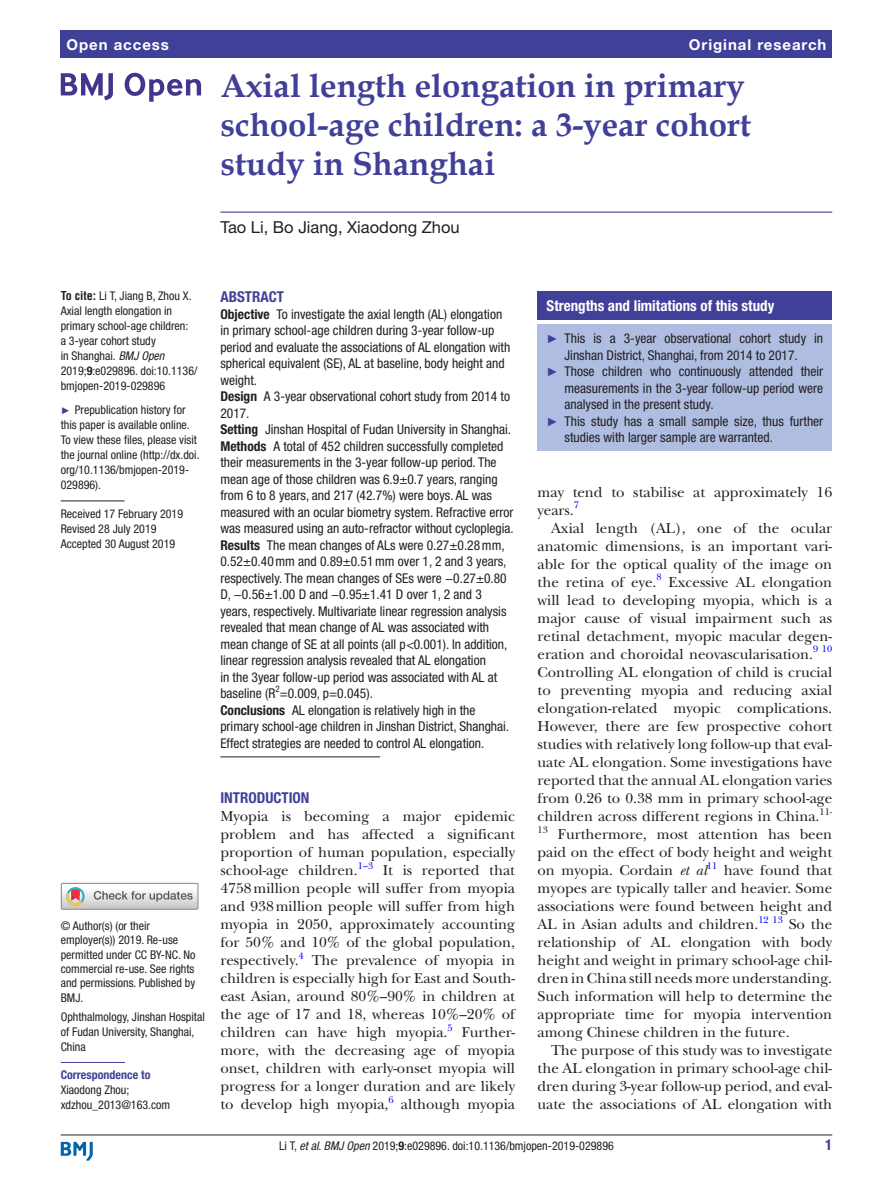
<style>
.page{position:relative;width:893px;height:1191px;background:#fff}
.page>*{position:absolute;margin:0;border:0;box-sizing:border-box;transform-origin:0 0}
.t1{font:700 33px/39px "Book Antiqua";color:#414099}
.t2{font:16.5px "Helvetica Neue LT Std";color:#231f20}
.t3{font:15px/18px "New Baskerville";color:#231f20;text-align:justify}
.t4{font:700 condensed 15px "Helvetica Neue LT Std";color:#fff}
.t5{font:700 15px "Helvetica Neue LT Std";letter-spacing:.065em;color:#fff}
.t6{font:700 condensed 15px "Helvetica Neue LT Std";color:#414099}
.t7{font:condensed 13.5px/16.5px "Helvetica Neue LT Std";color:#231f20}
.t8{font:condensed 12px/15px "Helvetica Neue LT Std";color:#231f20}
.t9{font:700 condensed 12px "Helvetica Neue LT Std";color:#414099}
.t10{font:9.9px "New Baskerville";color:#00f}
.t11{font:9.9px "New Baskerville";color:#231f20}
.s1{font-family:"Helvetica LT Std";font-weight:700}
.s2{font-style:italic}
.s3{font-weight:700}
.s4{font-family:"Arial";font-stretch:normal;font-size:9.75px;color:#414099}
.s5{font-family:"Arial";font-stretch:normal;font-size:12px;color:#414099}
</style>
<div class="page">
<hr style="left:61px;top:1134px;width:771px;height:1px;background:#231f20">
<svg style="left:61px;top:1141px;width:32px;height:19px"></svg>
<div style="left:61px;top:31px;width:771px;height:27px;background:#414099"></div>
<hr style="left:220px;top:211px;width:612px;height:2px;background:#414099">
<hr style="left:61px;top:500px;width:64px;height:1px;background:#231f20">
<hr style="left:61px;top:1062px;width:64px;height:1px;background:#414099">
<svg style="left:61px;top:73px;width:52px;height:27px"></svg>
<svg style="left:125px;top:73px;width:76px;height:29px"></svg>
<div style="left:61px;top:882px;width:138px;height:27px;border:1px solid #969090"></div>
<svg style="left:61px;top:883px;width:137px;height:26px"></svg>
<div style="left:538px;top:292px;width:294px;height:28px;background:#414099"></div>
<div style="left:538px;top:324px;width:294px;height:127px;background:#afbde1"></div>
<hr style="left:220px;top:756px;width:160px;height:1px;background:#231f20">
<p class="t5" style="left:66px;top:35px;width:104px">Open access</p>
<p class="t5" style="left:689px;top:35px;width:139px">Original research</p>
<h1 class="t1" style="left:220px;top:66px;width:532px">Axial length elongation in primary school-age children: a 3-year cohort study in Shanghai</h1>
<p class="t2" style="left:220px;top:218px;width:241px">Tao Li, Bo Jiang, Xiaodong Zhou</p>
<p class="t8" style="left:61px;top:288px;width:138px"><span class="s1">To cite:</span> Li T, Jiang B, Zhou X.<br>Axial length elongation in primary school-age children:<br>a 3-year cohort study<br>in Shanghai. <span class="s2">BMJ Open<br></span>2019;<span class="s3">9</span>:e029896. doi:10.1136/ bmjopen-2019-029896</p>
<p class="t8" style="left:61px;top:402px;width:140px"><span class="s4">►</span> Prepublication history for this paper is available online.<br>To view these files, please visit the journal online (http://dx.doi. org/10.1136/bmjopen-2019-<br>029896).</p>
<p class="t8" style="left:61px;top:506px;width:124px">Received 17 February 2019<br>Revised 28 July 2019<br>Accepted 30 August 2019</p>
<p class="t8" style="left:61px;top:918px;width:136px;line-height:14.4px">© Author(s) (or their employer(s)) 2019. Re-use permitted under CC BY-NC. No commercial re-use. See rights and permissions. Published by<br>BMJ.</p>
<p class="t8" style="left:61px;top:1009px;width:146px">Ophthalmology, Jinshan Hospital of Fudan University, Shanghai,<br>China</p>
<p class="t9" style="left:61px;top:1067px;width:91px">Correspondence to</p>
<p class="t8" style="left:61px;top:1082px;width:111px">Xiaodong Zhou; xdzhou_2013@163.com</p>
<p class="t6" style="left:220px;top:288px;width:65px">Abstract</p>
<p class="t7" style="left:220px;top:306px;width:295px"><span class="s3">Objective</span> To investigate the axial length (AL) elongation in primary school-age children during 3-year follow-up period and evaluate the associations of AL elongation with spherical equivalent (SE), AL at baseline, body height and weight.<br><span class="s3">Design</span> A 3-year observational cohort study from 2014 to 2017.<br><span class="s3">Setting</span> Jinshan Hospital of Fudan University in Shanghai.<br><span class="s3">Methods</span> A total of 452 children successfully completed their measurements in the 3-year follow-up period. The mean age of those children was 6.9±0.7 years, ranging from 6 to 8 years, and 217 (42.7%) were boys. AL was measured with an ocular biometry system. Refractive error was measured using an auto-refractor without cycloplegia.<br><span class="s3">Results</span> The mean changes of ALs were 0.27±0.28mm, 0.52±0.40mm and 0.89±0.51mm over 1, 2 and 3 years, respectively. The mean changes of SEs were −0.27±0.80<br>D, −0.56±1.00 D and −0.95±1.41 D over 1, 2 and 3 years, respectively. Multivariate linear regression analysis revealed that mean change of AL was associated with mean change of SE at all points (all p<span class="s2">&lt;</span>0.001). In addition, linear regression analysis revealed that AL elongation<br>in the 3year follow-up period was associated with AL at baseline (R<sup>2</sup>=0.009, p=0.045).<br><span class="s3">Conclusions</span> AL elongation is relatively high in the primary school-age children in Jinshan District, Shanghai.<br>Effect strategies are needed to control AL elongation.</p>
<p class="t6" style="left:220px;top:789px;width:91px">Introduction</p>
<p class="t3" style="left:220px;top:807px;width:296px">Myopia is becoming a major epidemic problem and has affected a significant proportion of human population, especially school-age children.</p>
<p class="t10" style="left:358px;top:859px;width:17px">1–3</p>
<p class="t3" style="left:220px;top:861px;width:296px;text-indent:162px">It is reported that 4758million people will suffer from myopia and 938million people will suffer from high myopia in 2050, approximately accounting for 50% and 10% of the global population, respectively.</p>
<p class="t10" style="left:299px;top:949px;width:7px">4</p>
<p class="t3" style="left:220px;top:951px;width:296px;text-indent:91px">The prevalence of myopia in children is especially high for East and South&shy;east Asian, around 80%–90% in children at the age of 17 and 18, whereas 10%–20% of children can have high myopia.</p>
<p class="t10" style="left:447px;top:1021px;width:7px">5</p>
<p class="t3" style="left:220px;top:1023px;width:296px;text-indent:241px">Further&shy;more, with the decreasing age of myopia onset, children with early-onset myopia will progress for a longer duration and are likely to develop high myopia,<sup>6</sup></p>
<p class="t3" style="left:401px;top:1095px;width:116px">although myopia</p>
<p class="t4" style="left:547px;top:297px;width:229px">Strengths and limitations of this study</p>
<p class="t7" style="left:547px;top:330px;width:278px"><span class="s5">►</span> This is a 3-year observational cohort study in</p>
<p class="t7" style="left:565px;top:346px;width:235px">Jinshan District, Shanghai, from 2014 to 2017.</p>
<p class="t7" style="left:547px;top:363px;width:278px"><span class="s5">►</span> Those children who continuously attended their</p>
<p class="t7" style="left:565px;top:379px;width:260px">measurements in the 3-year follow-up period were</p>
<p class="t7" style="left:565px;top:396px;width:150px">analysed in the present study.</p>
<p class="t7" style="left:547px;top:412px;width:278px"><span class="s5">►</span> This study has a small sample size, thus further</p>
<p class="t7" style="left:565px;top:429px;width:210px">studies with larger sample are warranted.</p>
<p class="t3" style="left:538px;top:483px;width:296px">may tend to stabilise at approximately 16 years.<sup>7</sup></p>
<p class="t3" style="left:538px;top:519px;width:296px;text-indent:14px">Axial length (AL), one of the ocular anatomic dimensions, is an important vari&shy;able for the optical quality of the image on the retina of eye.</p>
<p class="t10" style="left:656px;top:571px;width:7px">8</p>
<p class="t3" style="left:538px;top:573px;width:296px;text-indent:131px">Excessive AL elongation will lead to developing myopia, which is a major cause of visual impairment such as retinal detachment, myopic macular degen&shy;eration and choroidal neovascularisation.</p>
<p class="t10" style="left:813px;top:643px;width:21px">9 10</p>
<p class="t3" style="left:538px;top:663px;width:296px">Controlling AL elongation of child is crucial to preventing myopia and reducing axial elongation-related myopic complications.<br>However, there are few prospective cohort studies with relatively long follow-up that eval&shy;uate AL elongation. Some investigations have reported that the annual AL elongation varies from 0.26 to 0.38 mm in primary school-age children across different regions in China.</p>
<p class="t11" style="left:819px;top:805px;width:14px">11-</p>
<p class="t3" style="left:538px;top:825px;width:296px"><sup>13</sup> Furthermore, most attention has been paid on the effect of body height and weight on myopia. Cordain <span class="s2">et al</span></p>
<p class="t10" style="left:707px;top:859px;width:12px">11</p>
<p class="t3" style="left:538px;top:861px;width:296px;text-indent:186px">have found that myopes are typically taller and heavier. Some associations were found between height and AL in Asian adults and children.</p>
<p class="t10" style="left:758px;top:913px;width:26px">12 13</p>
<p class="t3" style="left:538px;top:915px;width:296px;text-indent:251px">So the relationship of AL elongation with body height and weight in primary school-age chil&shy;dren in China still needs more understanding.<br>Such information will help to determine the appropriate time for myopia intervention among Chinese children in the future.</p>
<p class="t3" style="left:538px;top:1041px;width:296px;text-indent:14px">The purpose of this study was to investigate the AL elongation in primary school-age chil&shy;dren during 3-year follow-up period, and eval&shy;uate the associations of AL elongation with</p>
<p class="t8" style="left:279px;top:1137px;width:336px">Li T, <span class="s2">et al</span>. <span class="s2">BMJ Open</span> 2019;<span class="s3">9</span>:e029896. doi:10.1136/bmjopen-2019-029896</p>
<p class="t6" style="left:825px;top:1135px;width:9px">1</p>
</div>
